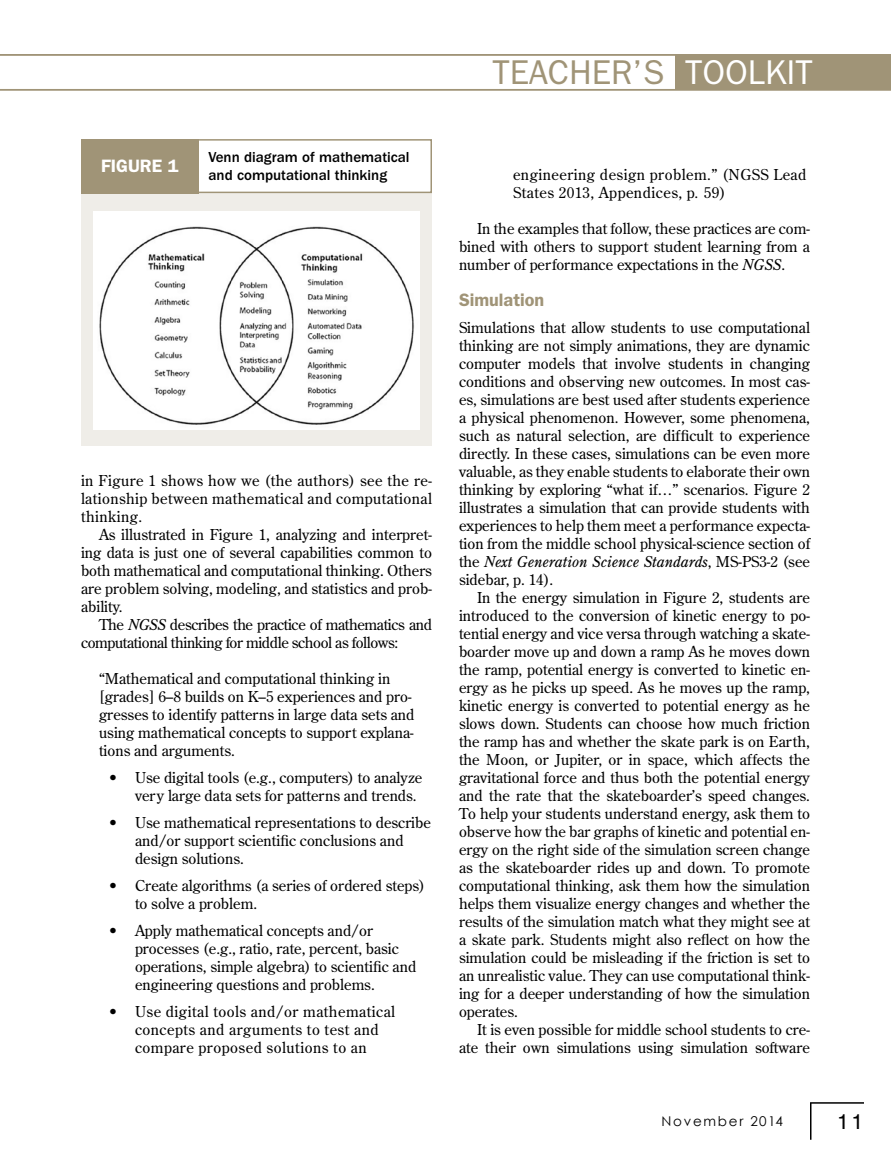
<style>
.page{position:relative;width:891px;height:1175px;background:#fff}
.page>*{position:absolute;margin:0;border:0;box-sizing:border-box;transform-origin:0 0}
.t1{font:34.5px "ITC Franklin Gothic Std";color:#a09477}
.t2{font:21px "Helvetica LT Std";color:#000}
.t3{font:600 18px "ITC Franklin Gothic Std";color:#a09477}
.t4{font:600 18px "ITC Franklin Gothic Std";color:#fff}
.t5{font:15px/18px "Century Old Style Std";color:#000;text-align:justify}
.t6{font:15px/18px "Century Old Style Std";letter-spacing:.03em;color:#000}
.t7{font:15px/18px "Century Old Style Std";letter-spacing:-.025em;color:#000}
.t8{font:500 15px/18px "ITC Franklin Gothic Std";color:#000}
.t9{font:13.5px "Century Gothic";letter-spacing:.13em;color:#000}
.s1{color:#fff}
.s2{font-style:italic}
</style>
<div class="page">
<svg style="left:0;top:54px;width:891px;height:36px"></svg>
<div style="left:81px;top:193px;width:351px;height:252px;background:#efede8"></div>
<div style="left:81px;top:139px;width:351px;height:54px;border:2px solid #a09477"></div>
<div style="left:81px;top:139px;width:118px;height:54px;background:#a09477"></div>
<div style="left:93px;top:211px;width:327px;height:218px;background:#fff"></div>
<img style="left:99px;top:226px;width:315px;height:199px">
<hr style="left:810px;top:1102px;width:54px;height:1px;background:#000">
<hr style="left:810px;top:1103px;width:2px;height:36px;background:#000">
<h1 class="t1" style="left:492px;top:52px;width:322px">TEACHER’S <span class="s1">TOOLKIT</span></h1>
<p class="t4" style="left:101px;top:155px;width:79px">FIGURE 1</p>
<p class="t8" style="left:208px;top:148px;width:203px">Venn diagram of mathematical and computational thinking</p>
<p class="t5" style="left:81px;top:471px;width:353px">in Figure 1 shows how we (the authors) see the re&shy;lationship between mathematical and computational thinking.</p>
<p class="t5" style="left:81px;top:525px;width:353px;text-indent:18px">As illustrated in Figure 1, analyzing and interpret&shy;ing data is just one of several capabilities common to both mathematical and computational thinking. Others are problem solving, modeling, and statistics and prob&shy;ability.</p>
<p class="t7" style="left:81px;top:615px;width:353px;text-indent:18px">The <span class="s2">NGSS</span> describes the practice of mathematics and computational thinking for middle school as follows:</p>
<p class="t5" style="left:99px;top:669px;width:317px;text-align:left">“Mathematical and computational thinking in [grades] 6–8 builds on K–5 experiences and pro&shy;gresses to identify patterns in large data sets and using mathematical concepts to support explana&shy;tions and arguments.</p>
<p class="t5" style="left:135px;top:768px;width:289px;text-indent:-27px">• Use digital tools (e.g., computers) to analyze very large data sets for patterns and trends.</p>
<p class="t5" style="left:135px;top:813px;width:298px;text-align:left;text-indent:-27px">• Use mathematical representations to describe and/or support scientific conclusions and design solutions.</p>
<p class="t5" style="left:135px;top:876px;width:292px;text-indent:-27px">• Create algorithms (a series of ordered steps) to solve a problem.</p>
<p class="t5" style="left:135px;top:921px;width:283px;text-align:left;text-indent:-27px">• Apply mathematical concepts and/or processes (e.g., ratio, rate, percent, basic operations, simple algebra) to scientific and engineering questions and problems.</p>
<p class="t6" style="left:135px;top:1002px;width:262px;text-indent:-27px">• Use digital tools and/or mathematical concepts and arguments to test and compare proposed solutions to an</p>
<p class="t6" style="left:513px;top:165px;width:295px">engineering design problem.” (NGSS Lead<br>States 2013, Appendices, p<span class="s2">.</span> 59)</p>
<p class="t5" style="left:459px;top:219px;width:353px;text-indent:18px">In the examples that follow, these practices are com&shy;bined with others to support student learning from a number of performance expectations in the <span class="s2">NGSS</span>.</p>
<p class="t3" style="left:459px;top:289px;width:87px">Simulation</p>
<p class="t5" style="left:459px;top:318px;width:353px">Simulations that allow students to use computational thinking are not simply animations, they are dynamic computer models that involve students in changing conditions and observing new outcomes. In most cas&shy;es, simulations are best used after students experience a physical phenomenon. However, some phenomena, such as natural selection, are difficult to experience directly. In these cases, simulations can be even more valuable, as they enable students to elaborate their own thinking by exploring “what if…” scenarios. Figure 2 illustrates a simulation that can provide students with experiences to help them meet a performance expecta&shy;tion from the middle school physical-science section of the <span class="s2">Next Generation Science Standards</span>, MS-PS3-2 (see sidebar, p. 14).</p>
<p class="t5" style="left:459px;top:588px;width:353px;text-indent:18px">In the energy simulation in Figure 2, students are introduced to the conversion of kinetic energy to po&shy;tential energy and vice versa through watching a skate&shy;boarder move up and down a ramp As he moves down the ramp, potential energy is converted to kinetic en&shy;ergy as he picks up speed. As he moves up the ramp, kinetic energy is converted to potential energy as he slows down. Students can choose how much friction the ramp has and whether the skate park is on Earth, the Moon, or Jupiter, or in space, which affects the gravitational force and thus both the potential energy and the rate that the skateboarder’s speed changes.<br>To help your students understand energy, ask them to observe how the bar graphs of kinetic and potential en&shy;ergy on the right side of the simulation screen change as the skateboarder rides up and down. To promote computational thinking, ask them how the simulation helps them visualize energy changes and whether the results of the simulation match what they might see at a skate park. Students might also reflect on how the simulation could be misleading if the friction is set to an unrealistic value. They can use computational think&shy;ing for a deeper understanding of how the simulation operates.</p>
<p class="t5" style="left:459px;top:1020px;width:353px;text-align:right">It is even possible for middle school students to cre&shy;ate their own simulations using simulation software</p>
<p class="t9" style="left:661px;top:1112px;width:123px">November 2014</p>
<h2 class="t2" style="left:837px;top:1108px;width:28px">11</h2>
</div>
